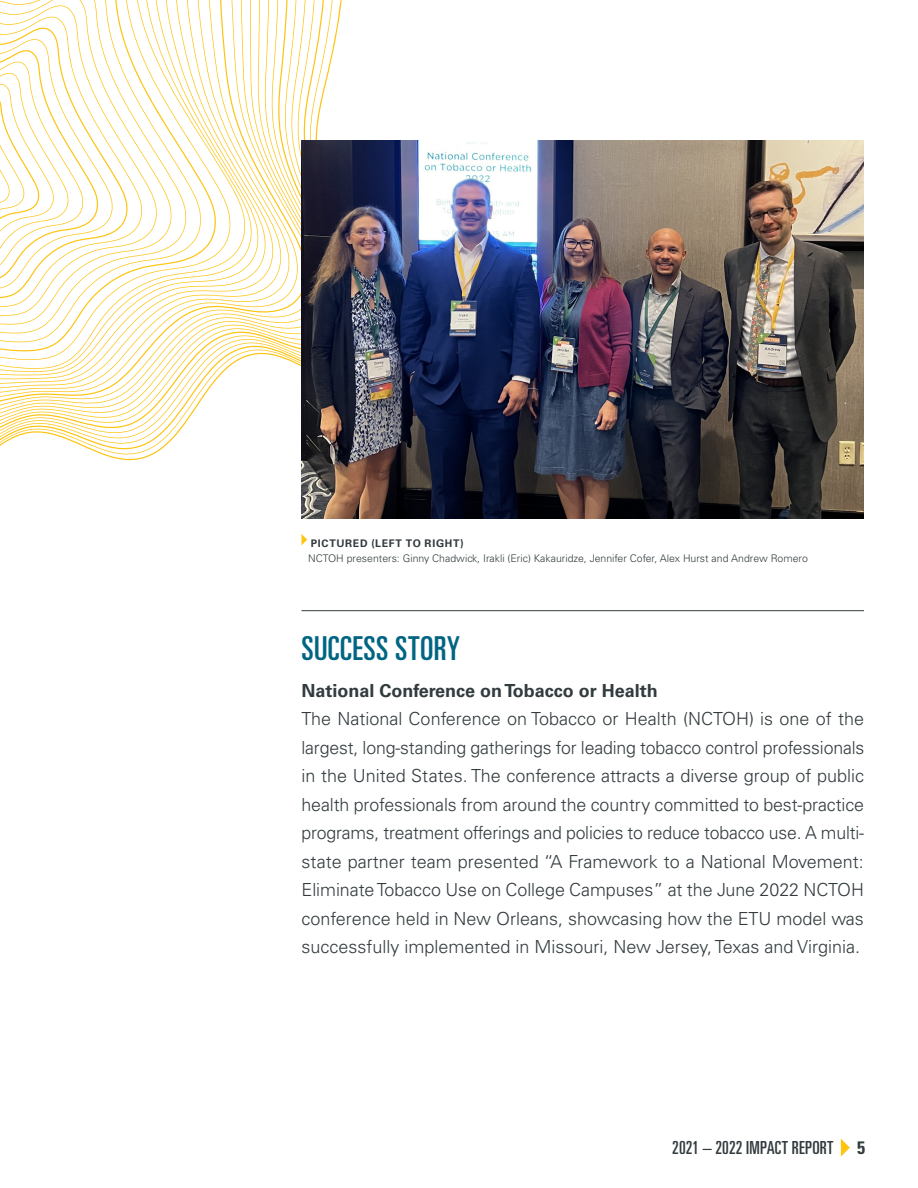
<style>
.page{position:relative;width:918px;height:1188px;background:#fff}
.page>*{position:absolute;margin:0;border:0;box-sizing:border-box;transform-origin:0 0}
.t1{font:ultra-condensed 33px "Univers LT Std";letter-spacing:.015em;color:#006583}
.t2{font:300 18px/28.5px "Univers LT Std";color:#323b3e;text-align:justify}
.t3{font:700 18px "Univers LT Std";color:#323b3e}
.t4{font:ultra-condensed 18px "Univers LT Std";letter-spacing:.01em;color:#323b3e}
.t5{font:700 condensed 18px "Univers LT Std";color:#323b3e}
.t6{font:300 10.5px "Univers LT Std";color:#323b3e}
.t7{font:700 10.5px "Univers LT Std";letter-spacing:.065em;color:#323b3e}
</style>
<div class="page">
<svg style="left:841px;top:1139px;width:9px;height:18px"></svg>
<svg style="left:0;top:0;width:342px;height:486px"></svg>
<hr style="left:302px;top:610px;width:562px;height:1px;background:#323b3e">
<img style="left:302px;top:140px;width:562px;height:378px">
<svg style="left:301px;top:534px;width:6px;height:11px"></svg>
<p class="t7" style="left:311px;top:537px;width:154px">PICTURED (LEFT TO RIGHT)</p>
<p class="t6" style="left:308px;top:552px;width:501px">NCTOH presenters: Ginny Chadwick, Irakli (Eric) Kakauridze, Jennifer Cofer, Alex Hurst and Andrew Romero</p>
<p class="t1" style="left:302px;top:630px;width:160px">SUCCESS STORY</p>
<p class="t3" style="left:302px;top:680px;width:358px">National Conference on Tobacco or Health</p>
<p class="t2" style="left:302px;top:705px;width:564px">The National Conference on Tobacco or Health (NCTOH) is one of the largest, long-standing gatherings for leading tobacco control professionals in the United States. The conference attracts a diverse group of public health professionals from around the country committed to best-practice programs, treatment offerings and policies to reduce tobacco use. A multi&shy;state partner team presented “A Framework to a National Movement:<br>Eliminate Tobacco Use on College Campuses” at the June 2022 NCTOH conference held in New Orleans, showcasing how the ETU model was successfully implemented in Missouri, New Jersey, Texas and Virginia.</p>
<p class="t4" style="left:672px;top:1138px;width:163px">2021 – 2022 IMPACT REPORT</p>
<p class="t5" style="left:857px;top:1137px;width:9px">5</p>
</div>
